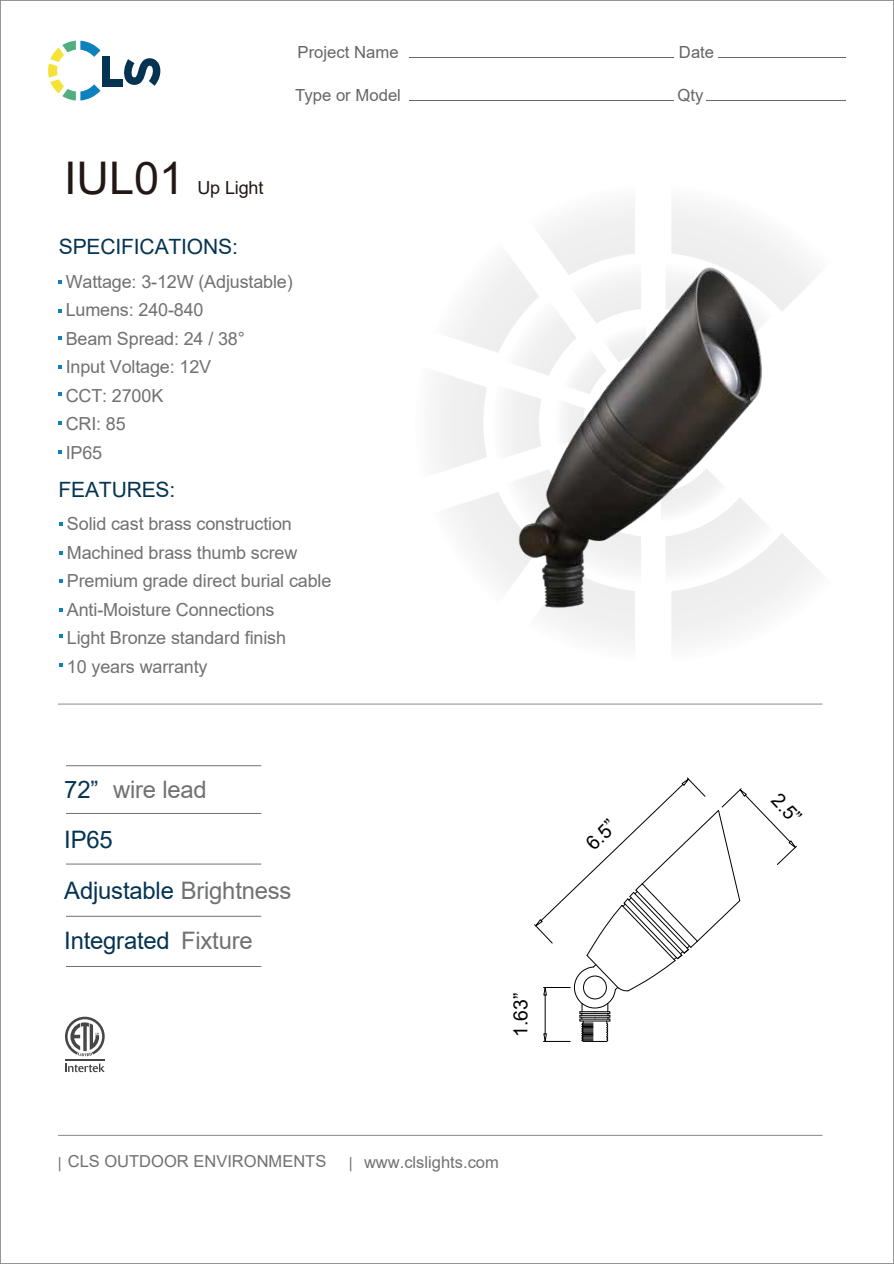
<style>
.page{position:relative;width:894px;height:1264px;background:#fff}
.page>*{position:absolute;margin:0;border:0;box-sizing:border-box;transform-origin:0 0}
.t1{font:45px "Arial";color:#221714}
.t2{font:24.15px/50.4px "Arial";letter-spacing:-.01em;color:#053452}
.t3{font:21px "Arial";letter-spacing:-.01em;color:#053452}
.t4{font:19.65px "Arial";color:#000}
.t5{font:18px/28.5px "Arial";letter-spacing:-.01em;color:#707172}
.t6{font:18px "Arial";letter-spacing:-.01em;color:#221714}
.t7{font:16.65px "Arial";color:#666}
.t8{font:16.5px "Arial";color:#707172}
.s1{color:#707172}
.s2{font-size:15px}
</style>
<div class="page">
<svg style="left:65px;top:1063px;width:40px;height:9px"></svg>
<hr style="left:65px;top:1059px;width:40px;height:1px;background:#474747">
<svg style="left:65px;top:1016px;width:40px;height:40px"></svg>
<svg style="left:534px;top:777px;width:263px;height:265px"></svg>
<svg style="left:437px;top:207px;width:379px;height:433px"></svg>
<hr style="left:66px;top:813px;width:195px;height:1px;background:#707172">
<hr style="left:66px;top:864px;width:195px;height:1px;background:#707172">
<hr style="left:66px;top:916px;width:195px;height:1px;background:#707172">
<hr style="left:66px;top:966px;width:195px;height:1px;background:#707172">
<hr style="left:66px;top:765px;width:195px;height:1px;background:#707172">
<svg style="left:60px;top:634px;width:3px;height:4px"></svg>
<svg style="left:58px;top:280px;width:4px;height:3px"></svg>
<svg style="left:58px;top:309px;width:4px;height:3px"></svg>
<svg style="left:58px;top:337px;width:4px;height:3px"></svg>
<svg style="left:58px;top:366px;width:4px;height:3px"></svg>
<svg style="left:58px;top:392px;width:4px;height:3px"></svg>
<svg style="left:58px;top:421px;width:4px;height:3px"></svg>
<svg style="left:58px;top:451px;width:4px;height:3px"></svg>
<hr style="left:58px;top:1135px;width:764px;height:1px;background:#000">
<hr style="left:58px;top:703px;width:764px;height:1px;background:#000">
<img style="left:497px;top:250px;width:279px;height:366px">
<svg style="left:48px;top:41px;width:52px;height:59px"></svg>
<div style="left:102px;top:56px;width:8px;height:30px;background:#053452"></div>
<div style="left:102px;top:79px;width:21px;height:7px;background:#053452"></div>
<svg style="left:124px;top:58px;width:37px;height:28px"></svg>
<hr style="left:409px;top:57px;width:264px;height:1px;background:#666">
<hr style="left:409px;top:101px;width:264px;height:1px;background:#666">
<hr style="left:719px;top:57px;width:127px;height:1px;background:#666">
<hr style="left:706px;top:101px;width:140px;height:1px;background:#666">
<h1 class="t1" style="left:64px;top:148px;width:122px">IUL01</h1>
<p class="t6" style="left:197px;top:175px;width:68px">Up Light</p>
<p class="t3" style="left:59px;top:232px;width:181px">SPECIFICATIONS:</p>
<p class="t7" style="left:297px;top:40px;width:103px">Project Name</p>
<p class="t7" style="left:295px;top:84px;width:107px">Type or Model</p>
<p class="t5" style="left:66px;top:267px;width:229px">Wattage: 3-12W (Adjustable)<br>Lumens: 240-840<br>Beam Spread: 24 / 38°<br>Input Voltage: 12V<br>CCT: 2700K<br>CRI: 85<br>IP65</p>
<p class="t3" style="left:59px;top:475px;width:118px">FEATURES:</p>
<p class="t5" style="left:67px;top:509px;width:266px">Solid cast brass construction<br>Machined brass thumb screw<br>Premium grade direct burial cable<br>Anti-Moisture Connections<br>Light Bronze standard finish<br>10 years warranty</p>
<h2 class="t2" style="left:64px;top:764px;width:229px">72” <span class="s1">wire lead<br></span>IP65<br>Adjustable <span class="s1">Brightness<br></span>Integrated <span class="s1">Fixture</span></h2>
<p class="t4" style="left:507px;top:1036px;width:46px;rotate:-90deg">”36.1</p>
<p class="t8" style="left:58px;top:1150px;width:270px"><span class="s2">|</span> CLS OUTDOOR ENVIRONMENTS</p>
<p class="t8" style="left:349px;top:1150px;width:151px"><span class="s2">|</span> www.clslights.com</p>
<p class="t4" style="left:580px;top:836px;width:35px;rotate:-45deg">6.5”</p>
<p class="t7" style="left:679px;top:40px;width:37px">Date</p>
<p class="t7" style="left:677px;top:84px;width:27px">Qty</p>
<p class="t4" style="left:785px;top:787px;width:35px;rotate:47deg">2.5”</p>
</div>
